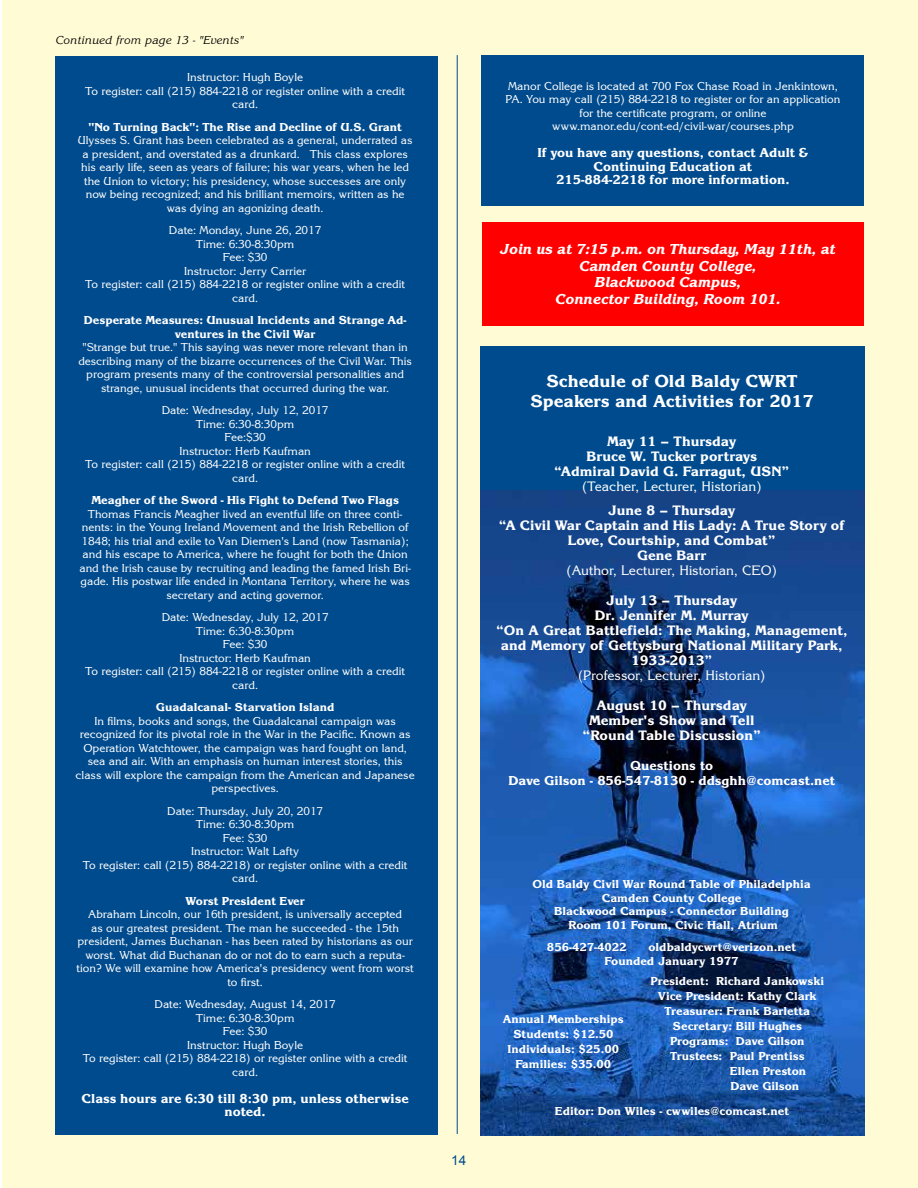
<style>
.page{position:relative;width:918px;height:1188px;background:#fff}
.page>*{position:absolute;margin:0;border:0;box-sizing:border-box;transform-origin:0 0}
.t1{font:18px/19.5px "Korinna Extra Bold DTC";color:#fff;text-align:center}
.t2{font:15px/16.5px "Korinna Extra Bold Italic DTC";color:#fff;text-align:center}
.t3{font:14.25px/15px "Korinna Extra Bold DTC";color:#fff;text-align:center}
.t4{font:14.25px "Korinna Regular DTC";color:#fff}
.t5{font:13.5px/13.5px "Korinna Extra Bold DTC";color:#fff;text-align:center}
.t6{font:13.5px "Arial";color:#004b8d}
.t7{font:12px/13.5px "Korinna Regular DTC";color:#fff;text-align:center}
.t8{font:12px/13.5px "Korinna Extra Bold DTC";color:#fff;text-align:center}
.t9{font:12px "Korinna Regular Italic DTC";color:#000}
</style>
<div class="page">
<div style="left:2px;top:0;width:916px;height:1188px;background:#fffcd5"></div>
<div style="left:480px;top:347px;width:385px;height:788px;background:#004b8d"></div>
<img style="left:480px;top:490px;width:385px;height:645px">
<hr style="left:457px;top:55px;width:1px;height:1079px;background:#004b8d">
<div style="left:482px;top:55px;width:382px;height:150px;background:#004b8d"></div>
<div style="left:55px;top:56px;width:382px;height:1079px;background:#004b8d"></div>
<div style="left:483px;top:222px;width:381px;height:104px;background:#f00"></div>
<p class="t9" style="left:56px;top:33px;width:190px">Continued from page 13 - "Events"</p>
<p class="t7" style="left:85px;top:71px;width:322px">Instructor: Hugh Boyle<br>To register: call (215) 884-2218 or register online with a credit card.</p>
<p class="t8" style="left:88px;top:120px;width:315px">"No Turning Back": The Rise and Decline of U.S. Grant</p>
<p class="t7" style="left:78px;top:134px;width:336px">Ulysses S. Grant has been celebrated as a general, underrated as a president, and overstated as a drunkard. This class explores his early life, seen as years of failure; his war years, when he led the Union to victory; his presidency, whose successes are only now being recognized; and his brilliant memoirs, written as he was dying an agonizing death.</p>
<p class="t7" style="left:85px;top:224px;width:322px">Date: Monday, June 26, 2017<br>Time: 6:30-8:30pm<br>Fee: $30<br>Instructor: Jerry Carrier<br>To register: call (215) 884-2218 or register online with a credit card.</p>
<p class="t8" style="left:84px;top:314px;width:324px">Desperate Measures: Unusual Incidents and Strange Ad&shy;ventures in the Civil War</p>
<p class="t7" style="left:78px;top:341px;width:335px">"Strange but true." This saying was never more relevant than in describing many of the bizarre occurrences of the Civil War. This program presents many of the controversial personalities and strange, unusual incidents that occurred during the war.</p>
<p class="t7" style="left:85px;top:404px;width:322px">Date: Wednesday, July 12, 2017<br>Time: 6:30-8:30pm<br>Fee:$30<br>Instructor: Herb Kaufman<br>To register: call (215) 884-2218 or register online with a credit card.</p>
<p class="t8" style="left:91px;top:494px;width:309px">Meagher of the Sword - His Fight to Defend Two Flags</p>
<p class="t7" style="left:79px;top:507px;width:333px">Thomas Francis Meagher lived an eventful life on three conti&shy;nents: in the Young Ireland Movement and the Irish Rebellion of 1848; his trial and exile to Van Diemen's Land (now Tasmania); and his escape to America, where he fought for both the Union and the Irish cause by recruiting and leading the famed Irish Bri&shy;gade. His postwar life ended in Montana Territory, where he was secretary and acting governor.</p>
<p class="t7" style="left:85px;top:611px;width:322px">Date: Wednesday, July 12, 2017<br>Time: 6:30-8:30pm<br>Fee: $30<br>Instructor: Herb Kaufman<br>To register: call (215) 884-2218 or register online with a credit card.</p>
<p class="t8" style="left:156px;top:701px;width:180px">Guadalcanal- Starvation Island</p>
<p class="t7" style="left:76px;top:714px;width:341px">In films, books and songs, the Guadalcanal campaign was recognized for its pivotal role in the War in the Pacific. Known as Operation Watchtower, the campaign was hard fought on land, sea and air. With an emphasis on human interest stories, this class will explore the campaign from the American and Japanese perspectives.</p>
<p class="t7" style="left:83px;top:804px;width:326px">Date: Thursday, July 20, 2017<br>Time: 6:30-8:30pm<br>Fee: $30<br>Instructor: Walt Lafty<br>To register: call (215) 884-2218) or register online with a credit card.</p>
<p class="t8" style="left:186px;top:894px;width:121px">Worst President Ever</p>
<p class="t7" style="left:77px;top:908px;width:339px">Abraham Lincoln, our 16th president, is universally accepted<br>as our greatest president. The man he succeeded - the 15th president, James Buchanan - has been rated by historians as our worst. What did Buchanan do or not do to earn such a reputa&shy;tion? We will examine how America's presidency went from worst to first.</p>
<p class="t7" style="left:83px;top:998px;width:326px">Date: Wednesday, August 14, 2017<br>Time: 6:30-8:30pm<br>Fee: $30<br>Instructor: Hugh Boyle<br>To register: call (215) 884-2218) or register online with a credit card.</p>
<p class="t5" style="left:82px;top:1092px;width:329px">Class hours are 6:30 till 8:30 pm, unless otherwise noted.</p>
<p class="t7" style="left:506px;top:79px;width:336px">Manor College is located at 700 Fox Chase Road in Jenkintown, PA. You may call (215) 884-2218 to register or for an application for the certificate program, or online www.manor.edu/cont-ed/civil-war/courses.php</p>
<p class="t5" style="left:537px;top:146px;width:273px">If you have any questions, contact Adult &amp;<br>Continuing Education at<br>215-884-2218 for more information.</p>
<p class="t2" style="left:500px;top:241px;width:337px">Join us at 7:15 p.m. on Thursday, May 11th, at<br>Camden County College,<br>Blackwood Campus,<br>Connector Building, Room 101.</p>
<h1 class="t1" style="left:530px;top:372px;width:285px">Schedule of Old Baldy CWRT<br>Speakers and Activities for 2017</h1>
<p class="t3" style="left:554px;top:434px;width:237px">May 11 – Thursday<br>Bruce W. Tucker portrays “Admiral David G. Farragut, USN”</p>
<p class="t4" style="left:582px;top:478px;width:182px">(Teacher, Lecturer, Historian)</p>
<p class="t3" style="left:499px;top:503px;width:347px">June 8 – Thursday<br>“A Civil War Captain and His Lady: A True Story of<br>Love, Courtship, and Combat”<br>Gene Barr</p>
<p class="t4" style="left:566px;top:562px;width:212px">(Author, Lecturer, Historian, CEO)</p>
<p class="t3" style="left:496px;top:593px;width:353px">July 13 – Thursday<br>Dr. Jennifer M. Murray<br>“On A Great Battlefield: The Making, Management, and Memory of Gettysburg National Military Park,<br>1933-2013”</p>
<p class="t4" style="left:578px;top:667px;width:189px">(Professor, Lecturer, Historian)</p>
<p class="t3" style="left:583px;top:698px;width:180px">August 10 – Thursday<br>Member's Show and Tell “Round Table Discussion”</p>
<p class="t5" style="left:508px;top:758px;width:328px;line-height:15px">Questions to<br>Dave Gilson - 856-547-8130 - ddsghh@comcast.net</p>
<p class="t6" style="left:451px;top:1151px;width:17px">14</p>
<p class="t8" style="left:532px;top:877px;width:280px">Old Baldy Civil War Round Table of Philadelphia Camden County College<br>Blackwood Campus - Connector Building<br>Room 101 Forum, Civic Hall, Atrium</p>
<p class="t8" style="left:547px;top:940px;width:81px">856-427-4022</p>
<p class="t8" style="left:605px;top:940px;width:193px;text-align:left;text-indent:44px">oldbaldycwrt@verizon.net<br>Founded January 1977</p>
<p class="t8" style="left:651px;top:975px;width:175px">President: Richard Jankowski</p>
<p class="t8" style="left:658px;top:990px;width:160px">Vice President: Kathy Clark</p>
<p class="t8" style="left:665px;top:1005px;width:147px">Treasurer: Frank Barletta</p>
<p class="t8" style="left:673px;top:1020px;width:131px">Secretary: Bill Hughes</p>
<p class="t8" style="left:670px;top:1035px;width:136px">Programs: Dave Gilson</p>
<p class="t8" style="left:670px;top:1050px;width:136px">Trustees: Paul Prentiss</p>
<p class="t8" style="left:730px;top:1065px;width:78px">Ellen Preston</p>
<p class="t8" style="left:731px;top:1080px;width:70px">Dave Gilson</p>
<p class="t8" style="left:555px;top:1104px;width:236px">Editor: Don Wiles - cwwiles@comcast.net</p>
<p class="t8" style="left:503px;top:1012px;width:123px;line-height:15px">Annual Memberships<br>Students: $12.50<br>Individuals: $25.00<br>Families: $35.00</p>
</div>
